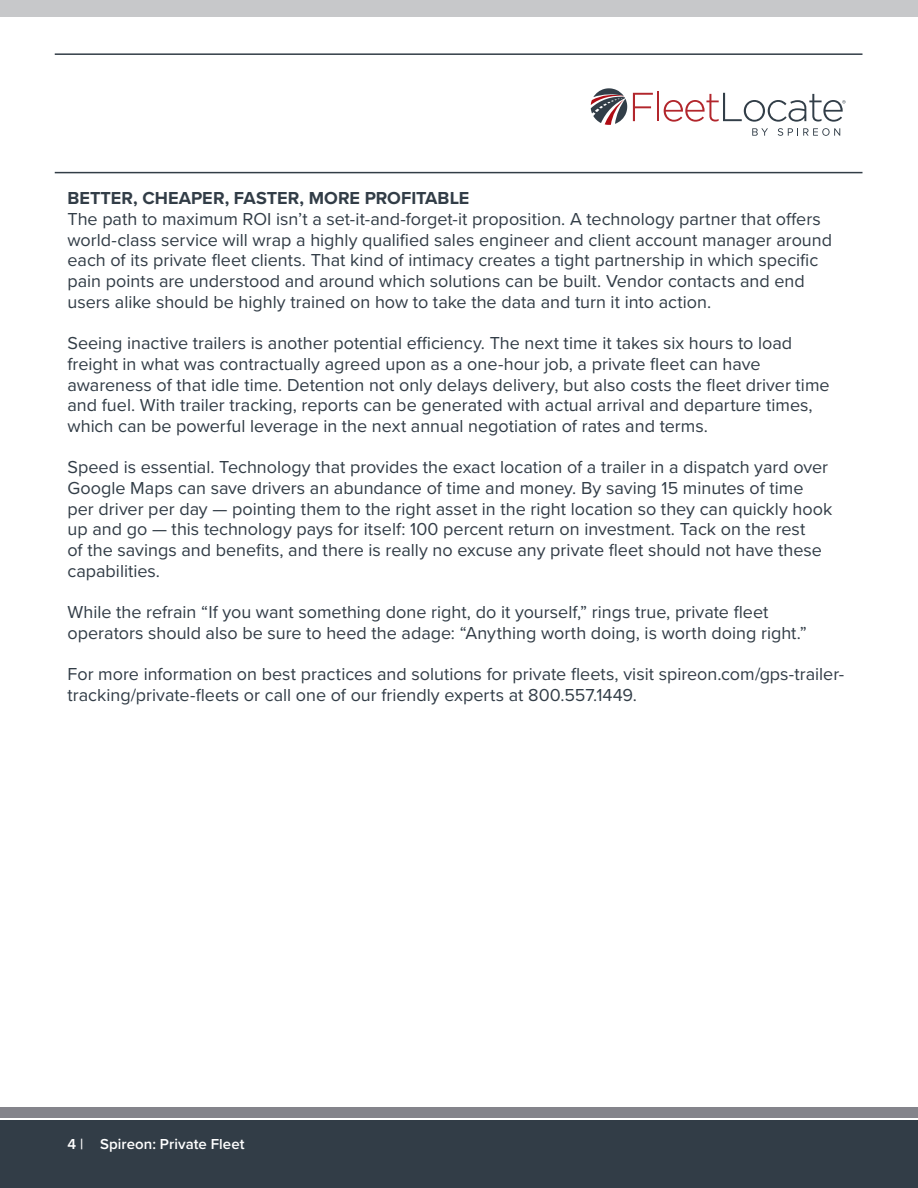
<style>
.page{position:relative;width:918px;height:1188px;background:#fff}
.page>*{position:absolute;margin:0;border:0;box-sizing:border-box;transform-origin:0 0}
.t1{font:18px/20.7px "Proxima Nova";color:#323d47}
.t2{font:700 18px "Proxima Nova";letter-spacing:.005em;color:#323d47}
.t3{font:600 15px "Proxima Nova";letter-spacing:.005em;color:#fff}
</style>
<div class="page">
<div style="left:0;top:1120px;width:918px;height:68px;background:#323d47"></div>
<div style="left:0;top:1107px;width:918px;height:10px;background:#84848b"></div>
<div style="left:0;top:0;width:918px;height:17px;background:#c7c8ca"></div>
<hr style="left:55px;top:53px;width:807px;height:2px;background:#323d47">
<hr style="left:55px;top:172px;width:807px;height:1px;background:#323d47">
<svg style="left:633px;top:93px;width:20px;height:28px"></svg>
<hr style="left:657px;top:92px;width:2px;height:29px;background:#b2262c">
<svg style="left:664px;top:93px;width:182px;height:29px"></svg>
<svg style="left:752px;top:128px;width:16px;height:8px"></svg>
<svg style="left:778px;top:128px;width:62px;height:8px"></svg>
<svg style="left:591px;top:88px;width:36px;height:37px"></svg>
<p class="t2" style="left:68px;top:185px;width:403px">BETTER, CHEAPER, FASTER, MORE PROFITABLE</p>
<p class="t1" style="left:68px;top:208px;width:766px">The path to maximum ROI isn’t a set-it-and-forget-it proposition. A technology partner that offers world-class service will wrap a highly qualified sales engineer and client account manager around each of its private fleet clients. That kind of intimacy creates a tight partnership in which specific pain points are understood and around which solutions can be built. Vendor contacts and end users alike should be highly trained on how to take the data and turn it into action.</p>
<p class="t1" style="left:68px;top:332px;width:764px">Seeing inactive trailers is another potential efficiency. The next time it takes six hours to load freight in what was contractually agreed upon as a one-hour job, a private fleet can have awareness of that idle time. Detention not only delays delivery, but also costs the fleet driver time and fuel. With trailer tracking, reports can be generated with actual arrival and departure times, which can be powerful leverage in the next annual negotiation of rates and terms.</p>
<p class="t1" style="left:68px;top:456px;width:766px">Speed is essential. Technology that provides the exact location of a trailer in a dispatch yard over Google Maps can save drivers an abundance of time and money. By saving 15 minutes of time per driver per day — pointing them to the right asset in the right location so they can quickly hook up and go — this technology pays for itself: 100 percent return on investment. Tack on the rest<br>of the savings and benefits, and there is really no excuse any private fleet should not have these capabilities.</p>
<p class="t1" style="left:68px;top:601px;width:741px">While the refrain “If you want something done right, do it yourself,” rings true, private fleet operators should also be sure to heed the adage: “Anything worth doing, is worth doing right.”</p>
<p class="t1" style="left:68px;top:663px;width:778px">For more information on best practices and solutions for private fleets, visit spireon.com/gps-trailer&shy;tracking/private-fleets or call one of our friendly experts at 800.557.1449.</p>
<p class="t3" style="left:68px;top:1133px;width:179px">4 | Spireon: Private Fleet</p>
</div>
